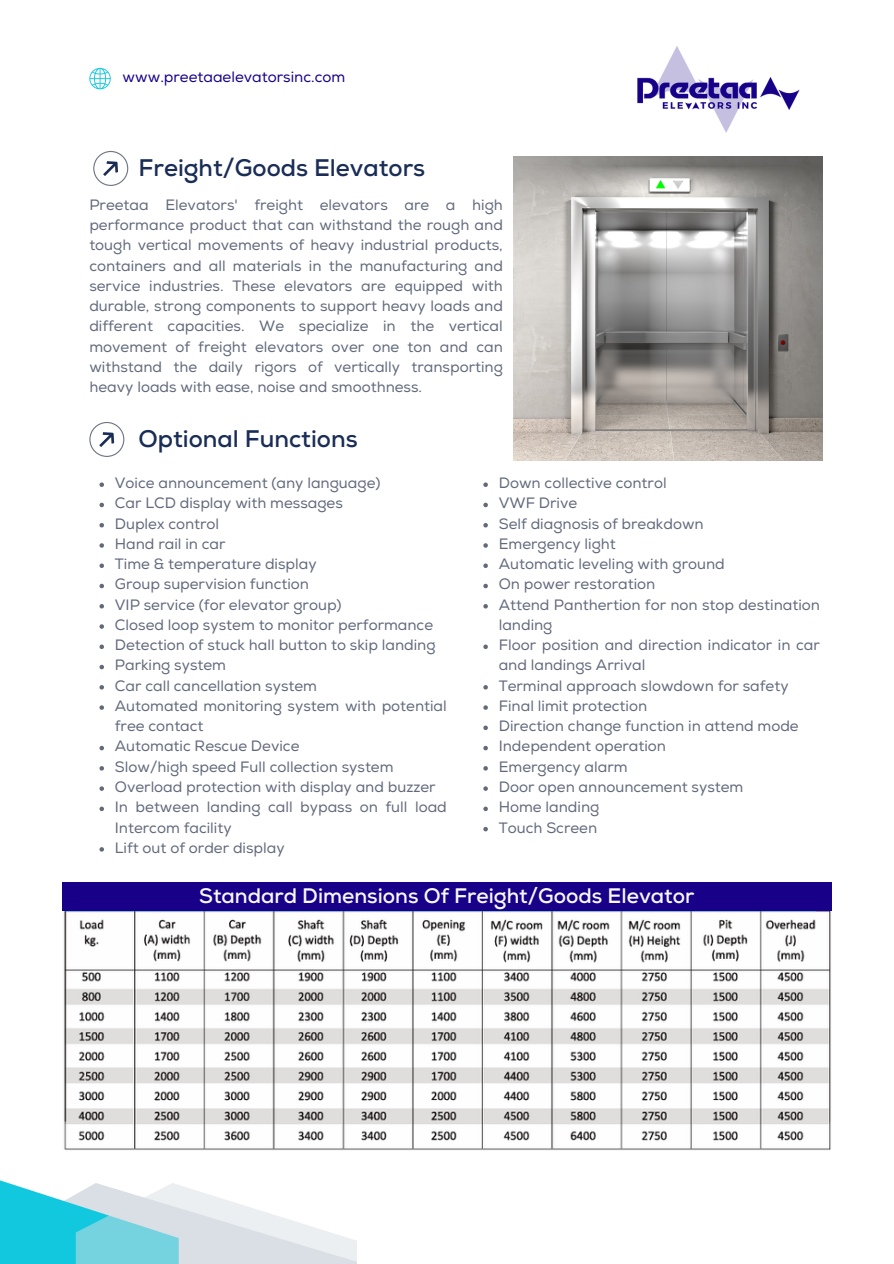
<style>
.page{position:relative;width:894px;height:1264px;background:#fff}
.page>*{position:absolute;margin:0;border:0;box-sizing:border-box;transform-origin:0 0}
.t1{font:700 24px "Nexa";color:#1a2d57}
.t2{font:700 21px "Nexa";color:#f8f9fd}
.t3{font:15px/20.2px "Nexa";color:#61697b}
.t4{font:15px "Nexa";color:#180089}
</style>
<div class="page">
<svg style="left:93px;top:151px;width:35px;height:35px"></svg>
<svg style="left:89px;top:422px;width:35px;height:35px"></svg>
<img style="left:637px;top:46px;width:163px;height:87px">
<svg style="left:89px;top:68px;width:22px;height:21px"></svg>
<img style="left:63px;top:911px;width:768px;height:239px">
<div style="left:62px;top:882px;width:769px;height:29px;background:#180089"></div>
<svg style="left:0;top:1180px;width:357px;height:83px"></svg>
<img style="left:513px;top:156px;width:309px;height:304px">
<svg style="left:99px;top:482px;width:5px;height:5px"></svg>
<svg style="left:99px;top:502px;width:5px;height:5px"></svg>
<svg style="left:99px;top:523px;width:5px;height:4px"></svg>
<svg style="left:99px;top:543px;width:5px;height:4px"></svg>
<svg style="left:99px;top:563px;width:5px;height:5px"></svg>
<svg style="left:99px;top:583px;width:5px;height:5px"></svg>
<svg style="left:99px;top:604px;width:5px;height:4px"></svg>
<svg style="left:99px;top:624px;width:5px;height:4px"></svg>
<svg style="left:99px;top:644px;width:5px;height:5px"></svg>
<svg style="left:99px;top:664px;width:5px;height:5px"></svg>
<svg style="left:99px;top:685px;width:5px;height:4px"></svg>
<svg style="left:99px;top:705px;width:5px;height:4px"></svg>
<svg style="left:99px;top:745px;width:5px;height:5px"></svg>
<svg style="left:99px;top:766px;width:5px;height:4px"></svg>
<svg style="left:99px;top:786px;width:5px;height:4px"></svg>
<svg style="left:99px;top:806px;width:5px;height:5px"></svg>
<svg style="left:99px;top:847px;width:5px;height:4px"></svg>
<svg style="left:483px;top:482px;width:4px;height:5px"></svg>
<svg style="left:483px;top:502px;width:4px;height:5px"></svg>
<svg style="left:483px;top:523px;width:4px;height:4px"></svg>
<svg style="left:483px;top:543px;width:4px;height:4px"></svg>
<svg style="left:483px;top:563px;width:4px;height:5px"></svg>
<svg style="left:483px;top:583px;width:4px;height:5px"></svg>
<svg style="left:483px;top:604px;width:4px;height:4px"></svg>
<svg style="left:483px;top:644px;width:4px;height:5px"></svg>
<svg style="left:483px;top:685px;width:4px;height:4px"></svg>
<svg style="left:483px;top:705px;width:4px;height:4px"></svg>
<svg style="left:483px;top:725px;width:4px;height:5px"></svg>
<svg style="left:483px;top:745px;width:4px;height:5px"></svg>
<svg style="left:483px;top:766px;width:4px;height:4px"></svg>
<svg style="left:483px;top:786px;width:4px;height:4px"></svg>
<svg style="left:483px;top:806px;width:4px;height:5px"></svg>
<svg style="left:483px;top:826px;width:4px;height:5px"></svg>
<p class="t4" style="left:122px;top:68px;width:224px">www.preetaaelevatorsinc.com</p>
<h1 class="t1" style="left:138px;top:153px;width:288px">Freight/Goods Elevators</h1>
<p class="t3" style="left:89px;top:195px;width:415px;text-align:justify">Preetaa Elevators' freight elevators are a high performance product that can withstand the rough and tough vertical movements of heavy industrial products, containers and all materials in the manufacturing and service industries. These elevators are equipped with durable, strong components to support heavy loads and different capacities. We specialize in the vertical movement of freight elevators over one ton and can withstand the daily rigors of vertically transporting heavy loads with ease, noise and smoothness.</p>
<p class="t1" style="left:138px;top:424px;width:220px">Optional Functions</p>
<p class="t3" style="left:115px;top:473px;width:267px">Voice announcement (any language)</p>
<h1 class="t3" style="left:115px;top:493px;width:229px">Car LCD display with messages</h1>
<p class="t3" style="left:115px;top:514px;width:106px">Duplex control</p>
<p class="t3" style="left:115px;top:534px;width:112px">Hand rail in car</p>
<p class="t3" style="left:115px;top:554px;width:203px">Time &amp; temperature display</p>
<p class="t3" style="left:115px;top:574px;width:196px">Group supervision function</p>
<p class="t3" style="left:115px;top:595px;width:228px">VIP service (for elevator group)</p>
<p class="t3" style="left:115px;top:615px;width:320px">Closed loop system to monitor performance</p>
<p class="t3" style="left:115px;top:635px;width:322px">Detection of stuck hall button to skip landing</p>
<p class="t3" style="left:115px;top:655px;width:113px">Parking system</p>
<p class="t3" style="left:115px;top:676px;width:204px">Car call cancellation system</p>
<p class="t3" style="left:115px;top:696px;width:333px">Automated monitoring system with potential free contact</p>
<p class="t3" style="left:115px;top:736px;width:186px">Automatic Rescue Device</p>
<p class="t3" style="left:115px;top:757px;width:280px">Slow/high speed Full collection system</p>
<p class="t3" style="left:115px;top:777px;width:322px">Overload protection with display and buzzer</p>
<p class="t3" style="left:115px;top:797px;width:333px">In between landing call bypass on full load<br>Intercom facility</p>
<p class="t3" style="left:115px;top:838px;width:171px">Lift out of order display</p>
<p class="t3" style="left:498px;top:473px;width:169px">Down collective control</p>
<p class="t3" style="left:498px;top:493px;width:80px">VWF Drive</p>
<p class="t3" style="left:498px;top:514px;width:206px">Self diagnosis of breakdown</p>
<p class="t3" style="left:498px;top:534px;width:119px">Emergency light</p>
<p class="t3" style="left:498px;top:554px;width:227px">Automatic leveling with ground</p>
<p class="t3" style="left:498px;top:574px;width:158px">On power restoration</p>
<p class="t3" style="left:498px;top:595px;width:322px">Attend Panthertion for non stop destination landing</p>
<p class="t3" style="left:498px;top:635px;width:322px">Floor position and direction indicator in car and landings Arrival</p>
<p class="t3" style="left:498px;top:676px;width:291px">Terminal approach slowdown for safety</p>
<p class="t3" style="left:498px;top:696px;width:150px">Final limit protection</p>
<p class="t3" style="left:498px;top:716px;width:301px">Direction change function in attend mode</p>
<p class="t3" style="left:498px;top:736px;width:169px">Independent operation</p>
<p class="t3" style="left:498px;top:757px;width:130px">Emergency alarm</p>
<p class="t3" style="left:498px;top:777px;width:246px">Door open announcement system</p>
<p class="t3" style="left:498px;top:797px;width:102px">Home landing</p>
<p class="t3" style="left:498px;top:817px;width:100px">Touch Screen</p>
<p class="t2" style="left:199px;top:882px;width:496px">Standard Dimensions Of Freight/Goods Elevator</p>
</div>
